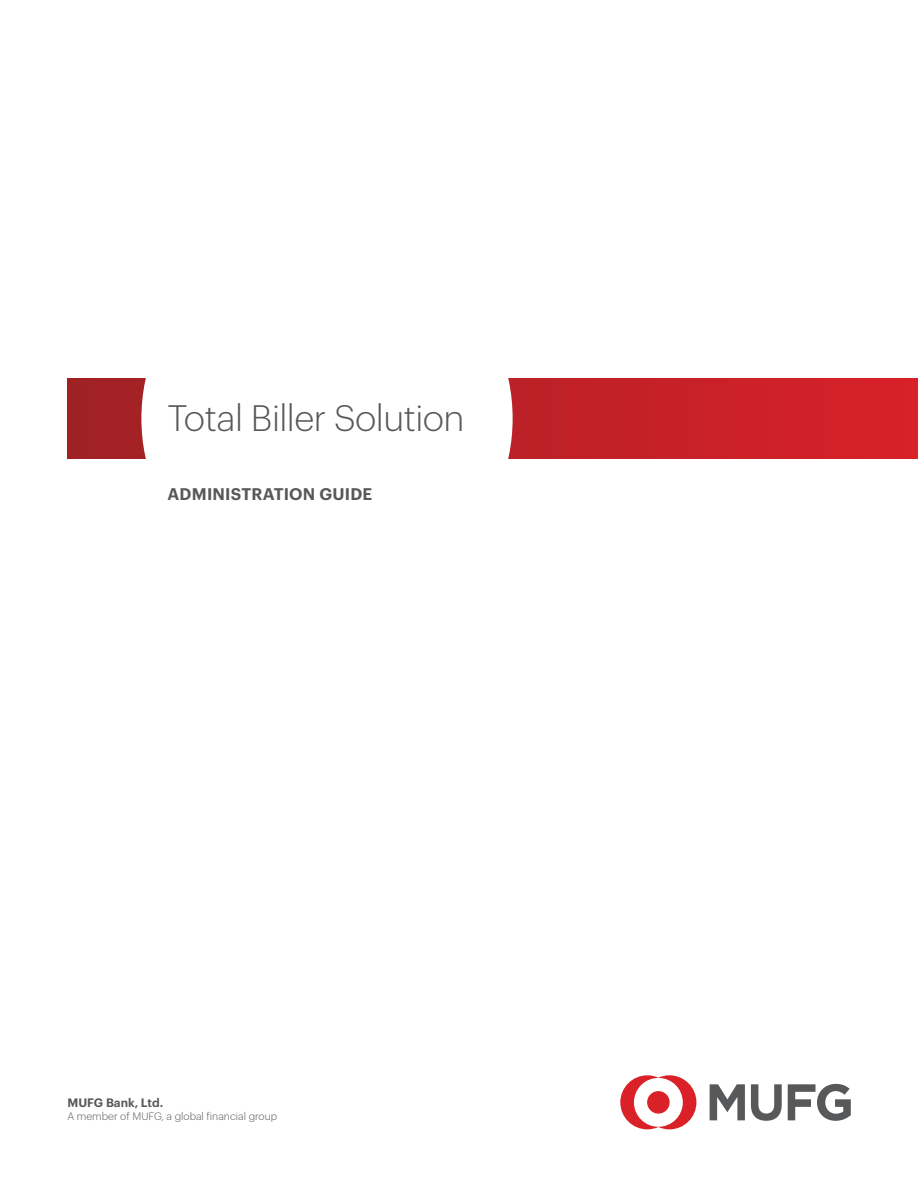
<style>
.page{position:relative;width:918px;height:1188px;background:#fff}
.page>*{position:absolute;margin:0;border:0;box-sizing:border-box;transform-origin:0 0}
.Head_32_38{font:300 36px "Graphik";letter-spacing:-.015em;color:#57585a}
.Cover_Subhead_11_16{font:600 16.5px "Graphik";letter-spacing:.01em;color:#57585a}
.t1{font:600 12px "Graphik";color:#57585a}
.t2{font:300 10.5px "Graphik";color:#57585a}
</style>
<div class="page">
<svg style="left:68px;top:378px;width:850px;height:81px;background:#c32126"></svg>
<div style="left:141px;top:233px;width:372px;height:371px;background:#fff;border-radius:50%"></div>
<svg style="left:710px;top:1084px;width:141px;height:37px"></svg>
<svg style="left:620px;top:1075px;width:76px;height:54px"></svg>
<p class="Head_32_38" style="left:168px;top:392px;width:298px">Total Biller Solution</p>
<p class="Cover_Subhead_11_16" style="left:168px;top:481px;width:206px">ADMINISTRATION GUIDE</p>
<p class="t1" style="left:68px;top:1093px;width:97px">MUFG Bank, Ltd.</p>
<p class="t2" style="left:68px;top:1109px;width:211px">A member of MUFG, a global financial group</p>
</div>
